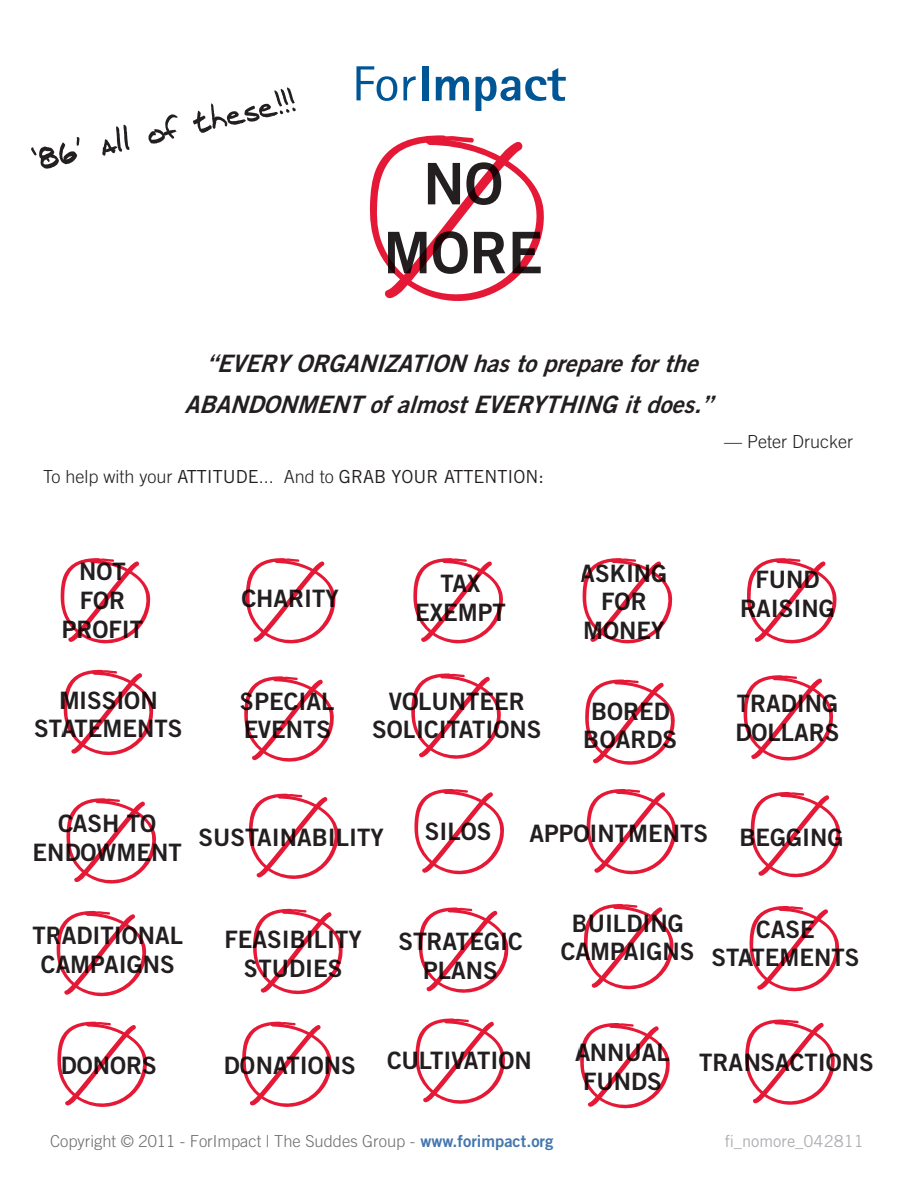
<style>
.page{position:relative;width:918px;height:1188px;background:#fff}
.page>*{position:absolute;margin:0;border:0;box-sizing:border-box;transform-origin:0 0}
.t1{font:57.45px/68.8px "Trade Gothic Bold Two";color:#231f20;text-align:center}
.t2{font:800 49.35px "Rotis Sans Serif";letter-spacing:-.01em;color:#005595;scale:1.08 1}
.t3{font:24px/28.8px "Trade Gothic Bold Two";color:#231f20}
.t4{font:italic 24px "Trade Gothic Bold Two";color:#231f20}
.t5{font:18px "Trade Gothic";color:#231f20}
.t6{font:300 18px "Trade Gothic";color:#231f20}
.t7{font:300 16.5px "Trade Gothic";color:#6c6d70}
.t8{font:16.5px "Trade Gothic";color:#aeafb3}
.s1{font-weight:400}
.s2{font-weight:300}
.s3{font-family:"Trade Gothic Bold Two";font-weight:400;color:#4476ae}
</style>
<div class="page">
<svg style="left:369px;top:135px;width:175px;height:166px"></svg>
<svg style="left:31px;top:87px;width:265px;height:82px"></svg>
<svg style="left:57px;top:1021px;width:90px;height:86px"></svg>
<svg style="left:415px;top:1018px;width:90px;height:86px"></svg>
<svg style="left:580px;top:1023px;width:90px;height:86px"></svg>
<svg style="left:747px;top:558px;width:90px;height:86px"></svg>
<svg style="left:582px;top:558px;width:91px;height:86px"></svg>
<svg style="left:413px;top:558px;width:90px;height:86px"></svg>
<svg style="left:246px;top:558px;width:90px;height:86px"></svg>
<svg style="left:743px;top:675px;width:91px;height:86px"></svg>
<svg style="left:750px;top:792px;width:91px;height:86px"></svg>
<svg style="left:585px;top:679px;width:92px;height:196px"></svg>
<svg style="left:411px;top:673px;width:90px;height:86px"></svg>
<svg style="left:414px;top:789px;width:90px;height:86px"></svg>
<svg style="left:244px;top:676px;width:90px;height:86px"></svg>
<svg style="left:249px;top:793px;width:90px;height:86px"></svg>
<svg style="left:60px;top:558px;width:94px;height:198px"></svg>
<svg style="left:66px;top:798px;width:90px;height:86px"></svg>
<svg style="left:749px;top:906px;width:91px;height:86px"></svg>
<svg style="left:584px;top:904px;width:90px;height:86px"></svg>
<svg style="left:419px;top:907px;width:90px;height:86px"></svg>
<svg style="left:253px;top:908px;width:90px;height:87px"></svg>
<svg style="left:56px;top:910px;width:91px;height:87px"></svg>
<svg style="left:242px;top:1021px;width:90px;height:86px"></svg>
<svg style="left:745px;top:1019px;width:90px;height:86px"></svg>
<p class="t2" style="left:352px;top:52px;width:200px"><span class="s1">For</span> Impact</p>
<p class="t1" style="left:383px;top:148px;width:161px">NO<br>MORE</p>
<p class="t4" style="left:206px;top:349px;width:502px">“EVERYORGANIZATION hastoprepareforthe</p>
<p class="t4" style="left:184px;top:389px;width:538px">ABANDONMENTofalmostEVERYTHINGitdoes.”</p>
<p class="t5" style="left:43px;top:466px;width:502px"><span class="s2">To help with your</span> ATTITUDE<span class="s2">... And to</span> GRAB YOUR ATTENTION:</p>
<p class="t6" style="left:724px;top:431px;width:131px">— Peter Drucker</p>
<p class="t3" style="left:79px;top:557px;width:48px">NOT</p>
<p class="t3" style="left:80px;top:586px;width:47px">FOR</p>
<p class="t3" style="left:62px;top:615px;width:83px">PROFIT</p>
<p class="t3" style="left:59px;top:685px;width:100px">MISSION</p>
<p class="t3" style="left:34px;top:714px;width:150px">STATEMENTS</p>
<p class="t3" style="left:241px;top:584px;width:99px">CHARITY</p>
<p class="t3" style="left:240px;top:686px;width:96px">SPECIAL<br>EVENTS</p>
<p class="t3" style="left:440px;top:569px;width:42px">TAX</p>
<p class="t3" style="left:415px;top:598px;width:92px">EXEMPT</p>
<p class="t3" style="left:389px;top:686px;width:138px">VOLUNTEER</p>
<p class="t3" style="left:372px;top:715px;width:171px">SOLICITATIONS</p>
<p class="t3" style="left:581px;top:558px;width:88px">ASKING</p>
<p class="t3" style="left:601px;top:587px;width:47px">FOR</p>
<p class="t3" style="left:583px;top:616px;width:83px">MONEY</p>
<p class="t3" style="left:591px;top:696px;width:80px">BORED</p>
<p class="t3" style="left:584px;top:725px;width:95px">BOARDS</p>
<p class="t3" style="left:58px;top:809px;width:99px">CASH TO</p>
<p class="t3" style="left:32px;top:838px;width:151px">ENDOWMENT</p>
<p class="t3" style="left:199px;top:823px;width:187px">SUSTAINABILITY</p>
<p class="t3" style="left:425px;top:817px;width:68px">SILOS</p>
<p class="t3" style="left:530px;top:818px;width:180px">APPOINTMENTS</p>
<p class="t3" style="left:755px;top:565px;width:66px">FUND</p>
<p class="t3" style="left:740px;top:594px;width:96px">RAISING</p>
<p class="t3" style="left:737px;top:689px;width:103px">TRADING</p>
<p class="t3" style="left:735px;top:718px;width:106px">DOLLARS</p>
<p class="t3" style="left:740px;top:822px;width:106px">BEGGING</p>
<p class="t3" style="left:32px;top:920px;width:152px">TRADITIONAL</p>
<p class="t3" style="left:41px;top:949px;width:135px">CAMPAIGNS</p>
<p class="t3" style="left:225px;top:925px;width:139px">FEASIBILITY</p>
<p class="t3" style="left:244px;top:954px;width:100px">STUDIES</p>
<p class="t3" style="left:399px;top:926px;width:126px">STRATEGIC</p>
<p class="t3" style="left:423px;top:955px;width:76px">PLANS</p>
<p class="t3" style="left:561px;top:908px;width:135px;text-align:center">BUILDING<br>CAMPAIGNS</p>
<p class="t3" style="left:756px;top:914px;width:60px">CASE</p>
<p class="t3" style="left:712px;top:943px;width:150px">STATEMENTS</p>
<p class="t3" style="left:61px;top:1050px;width:98px">DONORS</p>
<p class="t3" style="left:387px;top:1046px;width:146px">CULTIVATION</p>
<p class="t3" style="left:575px;top:1038px;width:96px">ANNUAL</p>
<p class="t3" style="left:583px;top:1067px;width:80px">FUNDS</p>
<p class="t3" style="left:224px;top:1050px;width:134px">DONATIONS</p>
<p class="t3" style="left:699px;top:1048px;width:176px">TRANSACTIONS</p>
<p class="t7" style="left:50px;top:1132px;width:505px">Copyright © 2011 - ForImpact | The Suddes Group - <span class="s3">www.forimpact.org</span></p>
<p class="t8" style="left:725px;top:1131px;width:141px">fi_nomore_042811</p>
</div>
